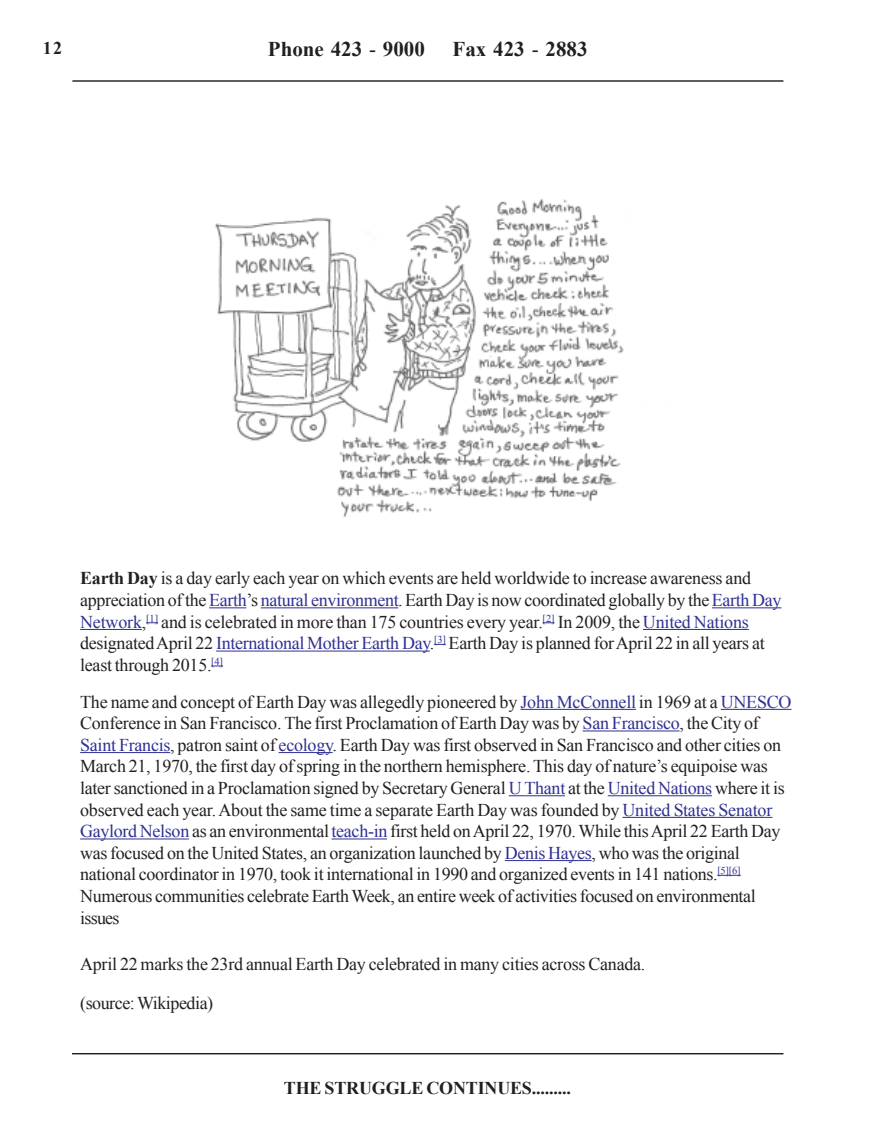
<style>
.page{position:relative;width:878px;height:1134px;background:#fff}
.page>*{position:absolute;margin:0;border:0;box-sizing:border-box;transform-origin:0 0}
.t1{font:700 21px "Times New Roman";color:#231f20}
.t2{font:18px/21.6px "Times New Roman";letter-spacing:-.015em;color:#231f20}
.t3{font:700 18px "Times New Roman";letter-spacing:-.01em;color:#231f20}
.s1{font-weight:400}
.s2{font-weight:700}
.s3{color:#2e3092}
</style>
<div class="page">
<hr style="left:72px;top:1053px;width:711px;height:1px;background:#231f20">
<hr style="left:72px;top:80px;width:711px;height:2px;background:#231f20">
<img style="left:215px;top:199px;width:409px;height:318px">
<hr style="left:209px;top:607px;width:37px;height:1px;background:#2e3092">
<hr style="left:261px;top:607px;width:137px;height:1px;background:#2e3092">
<hr style="left:712px;top:607px;width:69px;height:1px;background:#2e3092">
<hr style="left:80px;top:629px;width:62px;height:1px;background:#2e3092">
<svg style="left:146px;top:623px;width:12px;height:1px"></svg>
<svg style="left:542px;top:623px;width:12px;height:1px"></svg>
<hr style="left:643px;top:629px;width:105px;height:1px;background:#2e3092">
<hr style="left:216px;top:651px;width:214px;height:1px;background:#2e3092">
<svg style="left:434px;top:644px;width:12px;height:1px"></svg>
<svg style="left:211px;top:666px;width:12px;height:1px"></svg>
<hr style="left:520px;top:709px;width:116px;height:1px;background:#2e3092">
<hr style="left:720px;top:709px;width:71px;height:1px;background:#2e3092">
<hr style="left:582px;top:731px;width:97px;height:1px;background:#2e3092">
<hr style="left:80px;top:752px;width:90px;height:1px;background:#2e3092">
<hr style="left:278px;top:752px;width:54px;height:1px;background:#2e3092">
<hr style="left:509px;top:795px;width:56px;height:1px;background:#2e3092">
<hr style="left:607px;top:795px;width:105px;height:1px;background:#2e3092">
<hr style="left:622px;top:817px;width:61px;height:1px;background:#2e3092">
<hr style="left:683px;top:817px;width:89px;height:1px;background:#2e3092">
<hr style="left:80px;top:839px;width:109px;height:1px;background:#2e3092">
<hr style="left:331px;top:839px;width:56px;height:1px;background:#2e3092">
<hr style="left:505px;top:860px;width:86px;height:1px;background:#2e3092">
<svg style="left:717px;top:875px;width:23px;height:1px"></svg>
<p class="t3" style="left:43px;top:35px;width:21px">12</p>
<p class="t1" style="left:268px;top:34px;width:158px">Phone 423 <span class="s1">-</span> 9000</p>
<p class="t1" style="left:452px;top:34px;width:137px">Fax 423 <span class="s1">-</span> 2883</p>
<p class="t2" style="left:80px;top:567px;width:702px"><span class="s2">Earth Day</span> is a day early each year on which events are held worldwide to increase awareness and appreciation of the <span class="s3">Earth</span>’s <span class="s3">natural environment</span>. Earth Day is now coordinated globally by the <span class="s3">Earth Day Network</span>,<sup>[1]</sup> and is celebrated in more than 175 countries every year.<sup>[2]</sup> In 2009, the <span class="s3">United Nations </span>designated April 22 <span class="s3">International Mother Earth Day</span>.<sup>[3]</sup> Earth Day is planned for April 22 in all years at least through 2015.<sup>[4]</sup></p>
<p class="t2" style="left:80px;top:690px;width:712px">The name and concept of Earth Day was allegedly pioneered by <span class="s3">John McConnell</span> in 1969 at a <span class="s3">UNESCO </span>Conference in San Francisco. The first Proclamation of Earth Day was by <span class="s3">San Francisco</span>, the City of <span class="s3">Saint Francis</span>, patron saint of <span class="s3">ecology</span>. Earth Day was first observed in San Francisco and other cities on March 21, 1970, the first day of spring in the northern hemisphere. This day of nature’s equipoise was later sanctioned in a Proclamation signed by Secretary General <span class="s3">U Thant</span> at the <span class="s3">United Nations</span> where it is observed each year. About the same time a separate Earth Day was founded by <span class="s3">United States Senator Gaylord Nelson</span> as an environmental <span class="s3">teach-in</span> first held on April 22, 1970. While this April 22 Earth Day was focused on the United States, an organization launched by <span class="s3">Denis Hayes</span>, who was the original national coordinator in 1970, took it international in 1990 and organized events in 141 nations.<sup>[5][6] </sup>Numerous communities celebrate Earth Week, an entire week of activities focused on environmental issues</p>
<p class="t2" style="left:80px;top:953px;width:566px">April 22 marks the 23rd annual Earth Day celebrated in many cities across Canada.</p>
<p class="t2" style="left:80px;top:992px;width:134px">(source: Wikipedia)</p>
<p class="t3" style="left:284px;top:1076px;width:288px">THE STRUGGLE CONTINUES.........</p>
</div>
